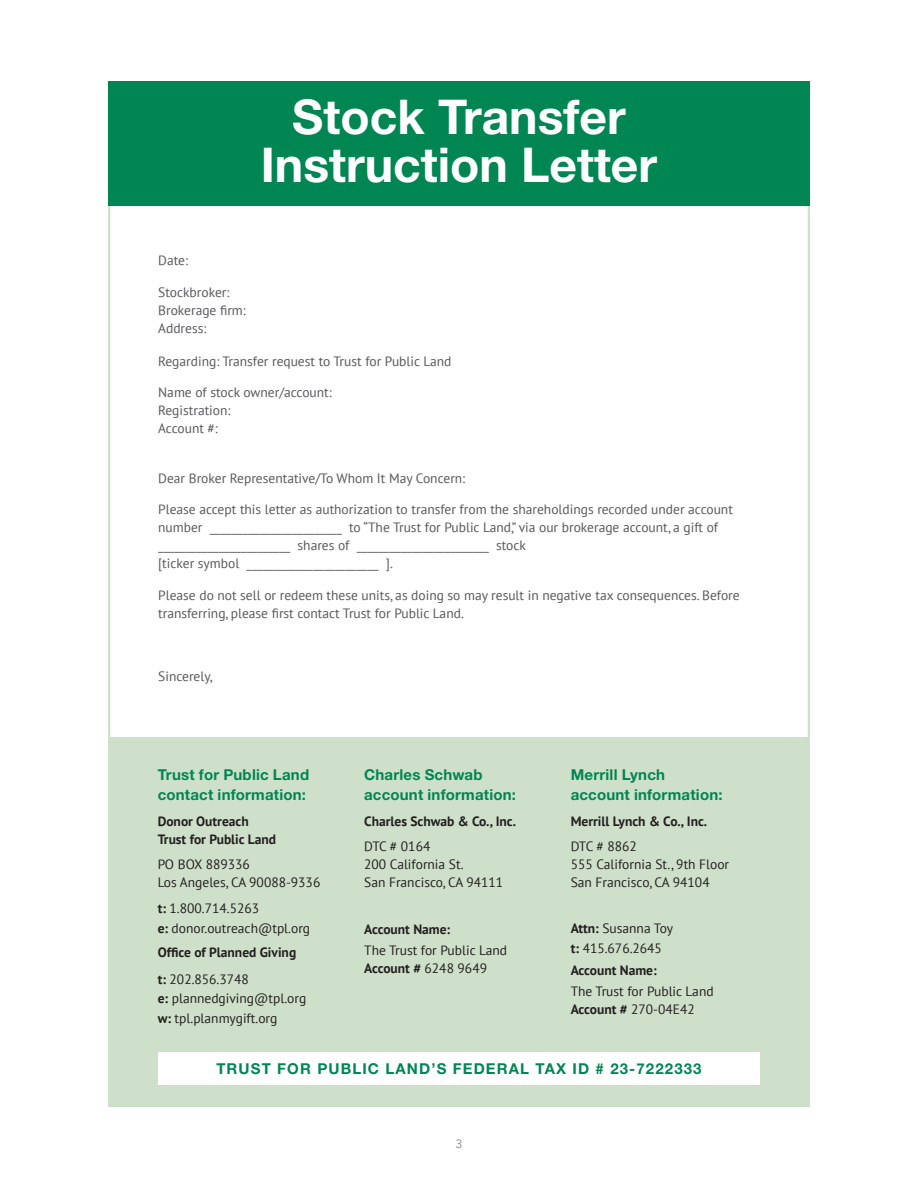
<style>
.page{position:relative;width:918px;height:1188px;background:#fff}
.page>*{position:absolute;margin:0;border:0;box-sizing:border-box;transform-origin:0 0}
._00_pagehead{font:700 48px "Helvetica Neue LT Pro";color:#fff}
.Box_header2{font:700 15px/19.5px "Helvetica Neue LT Pro";letter-spacing:.015em;color:#008653}
.Box_header2-2{font:700 15px "Helvetica Neue LT Pro";letter-spacing:.075em;color:#008653}
.Letter_text{font:13.5px/18px "PT Sans";color:#57585a}
.Box_Info{font:13.5px/18px "PT Sans";color:#231f20}
.Box_Info-2{font:700 13.5px/18px "PT Sans";color:#231f20}
.Box_Address_space{font:13.5px/19.5px "PT Sans";color:#231f20}
.t1{font:12px "Avenir Next LT Pro";color:#808285}
.s1{font-weight:700}
.s2{font-weight:400}
</style>
<div class="page">
<div style="left:108px;top:85px;width:702px;height:1022px;background:#fff;border:2px solid #cfe0ca"></div>
<div style="left:110px;top:738px;width:698px;height:369px;background:#cfe0ca"></div>
<div style="left:158px;top:1052px;width:602px;height:33px;background:#fff"></div>
<div style="left:108px;top:81px;width:702px;height:124px;background:#008653"></div>
<p class="_00_pagehead" style="left:292px;top:88px;width:335px">Stock Transfer</p>
<p class="_00_pagehead" style="left:261px;top:136px;width:398px">Instruction Letter</p>
<p class="Letter_text" style="left:158px;top:251px;width:31px">Date:</p>
<p class="Letter_text" style="left:158px;top:283px;width:89px">Stockbroker:<br>Brokerage firm:<br>Address:</p>
<p class="Letter_text" style="left:158px;top:352px;width:295px">Regarding: Transfer request to Trust for Public Land</p>
<p class="Letter_text" style="left:158px;top:383px;width:175px">Name of stock owner/account:<br>Registration:<br>Account #:</p>
<p class="Letter_text" style="left:158px;top:469px;width:309px">Dear Broker Representative/To Whom It May Concern:</p>
<p class="Letter_text" style="left:158px;top:500px;width:576px">Please accept this letter as authorization to transfer from the shareholdings recorded under account number ________________________ to “The Trust for Public Land,” via our brokerage account, a gift of ________________________ shares of ________________________ stock<br>[ticker symbol ________________________ ].</p>
<p class="Letter_text" style="left:158px;top:586px;width:583px">Please do not sell or redeem these units, as doing so may result in negative tax consequences. Before transferring, please first contact Trust for Public Land.</p>
<p class="Letter_text" style="left:158px;top:667px;width:56px">Sincerely,</p>
<p class="Box_header2" style="left:158px;top:765px;width:153px">Trust for Public Land contact information:</p>
<p class="Box_Info-2" style="left:158px;top:812px;width:120px">Donor Outreach<br>Trust for Public Land</p>
<p class="Box_Info" style="left:158px;top:855px;width:164px">PO BOX 889336<br>Los Angeles, CA 90088-9336</p>
<p class="Box_Info" style="left:158px;top:898px;width:154px;line-height:19.5px"><span class="s1">t:</span> 1.800.714.5263<br><span class="s1">e:</span> donor.outreach@tpl.org</p>
<p class="Box_Info-2" style="left:158px;top:943px;width:140px">Office of Planned Giving</p>
<p class="Box_Info" style="left:158px;top:969px;width:150px;line-height:19.5px"><span class="s1">t:</span> 202.856.3748<br><span class="s1">e:</span> plannedgiving@tpl.org <span class="s1">w:</span> tpl.planmygift.org</p>
<p class="Box_header2" style="left:364px;top:765px;width:153px">Charles Schwab account information:</p>
<p class="Box_Info-2" style="left:364px;top:812px;width:153px">Charles Schwab &amp; Co., Inc.</p>
<p class="Box_Info" style="left:364px;top:837px;width:140px">DTC # 0164<br>200 California St.<br>San Francisco, CA 94111</p>
<p class="Box_Info" style="left:364px;top:919px;width:144px;line-height:21px"><span class="s1">Account Name:<br></span>The Trust for Public Land</p>
<p class="Box_Info-2" style="left:364px;top:959px;width:124px">Account # <span class="s2">6248 9649</span></p>
<p class="Box_header2" style="left:571px;top:765px;width:153px">Merrill Lynch account information:</p>
<p class="Box_Info-2" style="left:571px;top:812px;width:138px">Merrill Lynch &amp; Co., Inc.</p>
<p class="Box_Info" style="left:571px;top:837px;width:160px">DTC # 8862<br>555 California St., 9th Floor<br>San Francisco, CA 94104</p>
<p class="Box_Address_space" style="left:571px;top:919px;width:104px"><span class="s1">Attn:</span> Susanna Toy <span class="s1">t:</span> 415.676.2645</p>
<p class="Box_Info" style="left:571px;top:959px;width:144px;line-height:21px"><span class="s1">Account Name:<br></span>The Trust for Public Land</p>
<p class="Box_Info" style="left:571px;top:1000px;width:125px"><span class="s1">Account #</span> 270-04E42</p>
<p class="Box_header2-2" style="left:216px;top:1059px;width:487px">TRUST FOR PUBLIC LAND’S FEDERAL TAX ID # 23-7222333</p>
<p class="t1" style="left:456px;top:1137px;width:8px">3</p>
</div>
